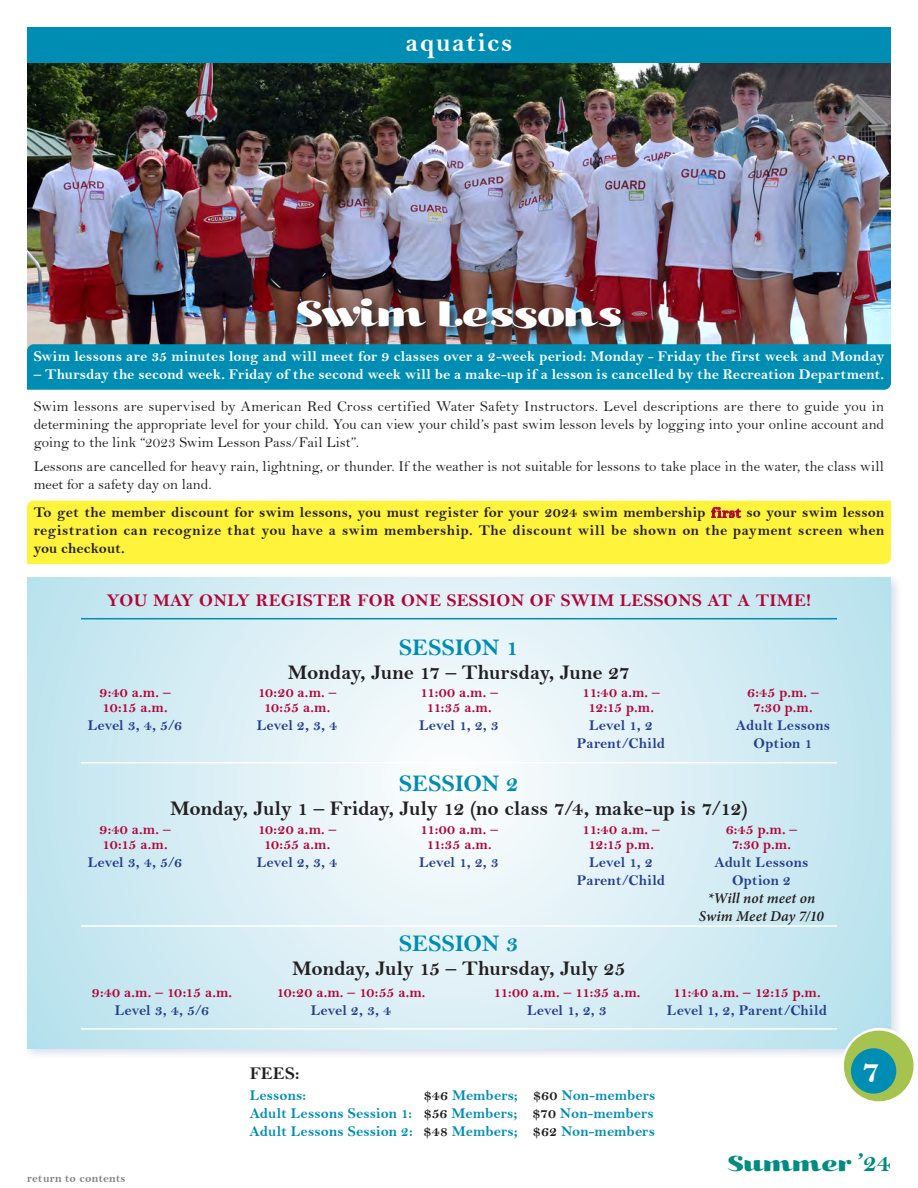
<style>
.page{position:relative;width:918px;height:1188px;background:#fff}
.page>*{position:absolute;margin:0;border:0;box-sizing:border-box;transform-origin:0 0}
.t1{font:42.6px "Kari Display Pro";letter-spacing:.01em;color:#fff}
.t2{font:34.35px "Bell MT Bold";color:#fff}
.t3{font:27px "Bell MT Bold";letter-spacing:.05em;color:#fff}
.t4{font:25.8px "Kari Display Pro";letter-spacing:.02em;color:#008c7f}
.t5{font:24px "Bell MT Bold";letter-spacing:-.01em;color:#008db3}
.t6{font:21px "Bell MT Bold";letter-spacing:-.005em;color:#231f20}
.t7{font:18px "Bell MT Bold";letter-spacing:.02em;color:#b30437}
.t8{font:18px "Bell MT Bold";color:#231f20}
.t9{font:15px/18px "Bell";color:#231f20;text-align:justify}
.t10{font:15px "Bell MT Bold";letter-spacing:-.025em;color:#b30437}
.t11{font:15px "Bell MT Bold";letter-spacing:.005em;color:#fff}
.t12{font:15px/18px "Bell MT Bold";letter-spacing:.025em;color:#231f20;text-align:justify}
.t13{font:15px "Bell MT Bold";letter-spacing:.005em;color:#253f8e}
.t14{font:15px/18px "Bell MT Bold";letter-spacing:.005em;color:#008db3;text-align:justify}
.t15{font:italic 600 15px/18px "Minion Pro";letter-spacing:.005em;color:#231f20;text-align:center}
.t16{font:12px "Bell MT Bold";letter-spacing:.015em;color:#808285}
.s1{color:#b30437}
.s2{color:#231f20}
.s3{font-family:"Bell MT Bold";font-size:26.55px}
</style>
<div class="page">
<img style="left:27px;top:63px;width:864px;height:281px">
<div style="left:22px;top:573px;width:881px;height:488px;background:#253f8e;opacity:.35"></div>
<svg style="left:27px;top:578px;width:864px;height:471px;background:#d7edf4"></svg>
<hr style="left:81px;top:618px;width:756px;height:1px;background:#008db3">
<div style="left:27px;top:27px;width:864px;height:36px;background:#008db3"></div>
<hr style="left:81px;top:762px;width:756px;height:1px;background:#fff">
<hr style="left:81px;top:925px;width:756px;height:2px;background:#fff">
<hr style="left:81px;top:1028px;width:756px;height:2px;background:#fff">
<div style="left:27px;top:344px;width:864px;height:46px;background:#008db3"></div>
<div style="left:27px;top:501px;width:864px;height:63px;background:#fff33c"></div>
<div style="left:297px;top:297px;width:337px;height:44px;background:#231f20;opacity:.75"></div>
<div style="left:841px;top:1028px;width:77px;height:78px;background:#fff;border-radius:50%"></div>
<div style="left:844px;top:1031px;width:70px;height:70px;background:#a7c34f;border-radius:50%"></div>
<div style="left:851px;top:1048px;width:45px;height:46px;background:#008db3;border-radius:50%"></div>
<h3 class="t3" style="left:406px;top:26px;width:108px">aquatics</h3>
<h1 class="t1" style="left:296px;top:285px;width:328px">Swim Lessons</h1>
<p class="t11" style="left:34px;top:347px;width:852px">Swim lessons are 35 minutes long and will meet for 9 classes over a 2-week period: Monday - Friday the first week and Monday</p>
<p class="t11" style="left:34px;top:365px;width:852px">– Thursday the second week. Friday of the second week will be a make-up if a lesson is cancelled by the Recreation Department.</p>
<p class="t9" style="left:34px;top:397px;width:852px">Swim lessons are supervised by American Red Cross certified Water Safety Instructors. Level descriptions are there to guide you in determining the appropriate level for your child. You can view your child’s past swim lesson levels by logging into your online account and going to the link “2023 Swim Lesson Pass/Fail List”.</p>
<p class="t9" style="left:34px;top:457px;width:852px">Lessons are cancelled for heavy rain, lightning, or thunder. If the weather is not suitable for lessons to take place in the water, the class will meet for a safety day on land.</p>
<p class="t12" style="left:34px;top:504px;width:852px">To get the member discount for swim lessons, you must register for your 2024 swim membership <span class="s1">first</span> so your swim lesson registration can recognize that you have a swim membership. The discount will be shown on the payment screen when you checkout.</p>
<p class="t7" style="left:107px;top:589px;width:706px">YOU MAY ONLY REGISTER FOR ONE SESSION OF SWIM LESSONS AT A TIME!</p>
<h3 class="t5" style="left:399px;top:633px;width:121px">SESSION 1</h3>
<h3 class="t6" style="left:288px;top:660px;width:344px">Monday, June 17 – Thursday, June 27</h3>
<p class="t10" style="left:99px;top:684px;width:73px">9:40 a.m. –</p>
<p class="t10" style="left:258px;top:684px;width:80px">10:20 a.m. –</p>
<p class="t10" style="left:420px;top:684px;width:79px">11:00 a.m. –</p>
<p class="t10" style="left:582px;top:684px;width:79px">11:40 a.m. –</p>
<p class="t10" style="left:747px;top:684px;width:73px">6:45 p.m. –</p>
<p class="t10" style="left:102px;top:699px;width:67px">10:15 a.m.</p>
<p class="t10" style="left:264px;top:699px;width:68px">10:55 a.m.</p>
<p class="t10" style="left:426px;top:699px;width:67px">11:35 a.m.</p>
<p class="t10" style="left:588px;top:699px;width:68px">12:15 p.m.</p>
<p class="t10" style="left:753px;top:699px;width:61px">7:30 p.m.</p>
<p class="t13" style="left:88px;top:717px;width:96px">Level 3, 4, 5/6</p>
<p class="t13" style="left:257px;top:717px;width:82px">Level 2, 3, 4</p>
<p class="t13" style="left:419px;top:717px;width:81px">Level 1, 2, 3</p>
<p class="t13" style="left:589px;top:717px;width:65px">Level 1, 2</p>
<p class="t13" style="left:736px;top:717px;width:96px">Adult Lessons</p>
<p class="t13" style="left:577px;top:735px;width:90px">Parent/Child</p>
<p class="t13" style="left:754px;top:735px;width:60px">Option 1</p>
<h3 class="t5" style="left:399px;top:769px;width:121px">SESSION 2</h3>
<h3 class="t6" style="left:170px;top:796px;width:579px">Monday, July 1 – Friday, July 12 (no class 7/4, make-up is 7/12)</h3>
<p class="t10" style="left:99px;top:820px;width:73px">9:40 a.m. –</p>
<p class="t10" style="left:258px;top:820px;width:80px">10:20 a.m. –</p>
<p class="t10" style="left:420px;top:820px;width:79px">11:00 a.m. –</p>
<p class="t10" style="left:582px;top:820px;width:79px">11:40 a.m. –</p>
<p class="t10" style="left:726px;top:820px;width:73px">6:45 p.m. –</p>
<p class="t10" style="left:102px;top:835px;width:67px">10:15 a.m.</p>
<p class="t10" style="left:264px;top:835px;width:68px">10:55 a.m.</p>
<p class="t10" style="left:426px;top:835px;width:67px">11:35 a.m.</p>
<p class="t10" style="left:588px;top:835px;width:68px">12:15 p.m.</p>
<p class="t10" style="left:732px;top:835px;width:61px">7:30 p.m.</p>
<p class="t13" style="left:88px;top:853px;width:96px">Level 3, 4, 5/6</p>
<p class="t13" style="left:257px;top:853px;width:82px">Level 2, 3, 4</p>
<p class="t13" style="left:419px;top:853px;width:81px">Level 1, 2, 3</p>
<p class="t13" style="left:589px;top:853px;width:65px">Level 1, 2</p>
<p class="t13" style="left:714px;top:853px;width:96px">Adult Lessons</p>
<p class="t13" style="left:577px;top:871px;width:90px">Parent/Child</p>
<p class="t13" style="left:732px;top:871px;width:60px">Option 2</p>
<p class="t15" style="left:699px;top:889px;width:126px">*Will not meet on<br>Swim Meet Day 7/10</p>
<h3 class="t5" style="left:399px;top:929px;width:121px">SESSION 3</h3>
<h3 class="t6" style="left:292px;top:956px;width:335px">Monday, July 15 – Thursday, July 25</h3>
<p class="t10" style="left:92px;top:983px;width:142px">9:40 a.m. – 10:15 a.m.</p>
<p class="t10" style="left:276px;top:983px;width:151px">10:20 a.m. – 10:55 a.m.</p>
<p class="t10" style="left:494px;top:983px;width:148px">11:00 a.m. – 11:35 a.m.</p>
<p class="t10" style="left:673px;top:983px;width:149px">11:40 a.m. – 12:15 p.m.</p>
<p class="t13" style="left:115px;top:1001px;width:96px">Level 3, 4, 5/6</p>
<p class="t13" style="left:311px;top:1001px;width:82px">Level 2, 3, 4</p>
<p class="t13" style="left:527px;top:1001px;width:81px">Level 1, 2, 3</p>
<p class="t13" style="left:667px;top:1001px;width:162px">Level 1, 2, Parent/Child</p>
<p class="t8" style="left:250px;top:1063px;width:51px">FEES:</p>
<p class="t14" style="left:250px;top:1087px;width:58px">Lessons:</p>
<p class="t14" style="left:250px;top:1087px;width:407px;text-indent:174px"><span class="s2">$46</span> Members; <span class="s2">$60</span> Non-members Adult Lessons Session 1: <span class="s2">$56</span> Members; <span class="s2">$70</span> Non-members Adult Lessons Session 2: <span class="s2">$48</span> Members; <span class="s2">$62</span> Non-members</p>
<h2 class="t2" style="left:862px;top:1050px;width:20px">7</h2>
<p class="t16" style="left:27px;top:1171px;width:100px">return to contents</p>
<h3 class="t4" style="left:728px;top:1146px;width:165px">Summer <span class="s3">’24</span></h3>
</div>
